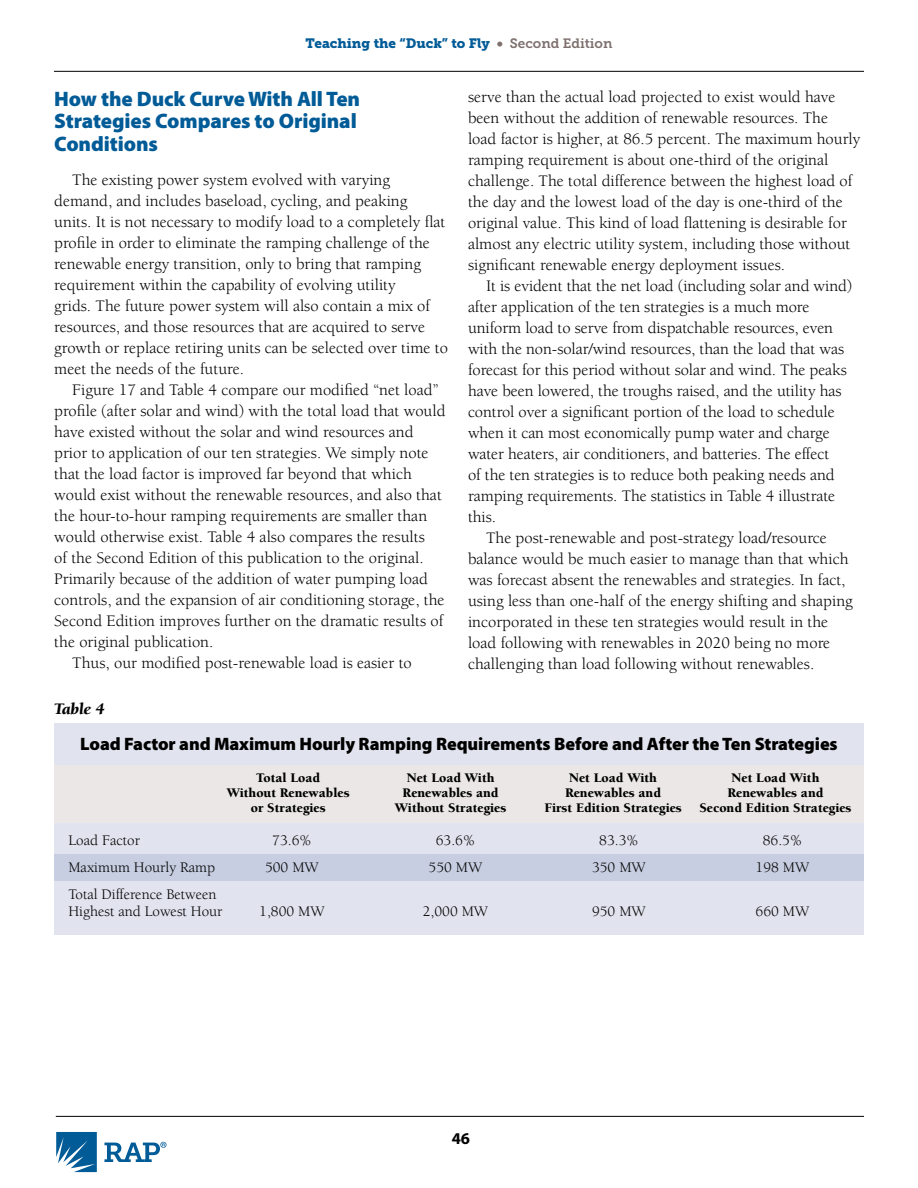
<style>
.page{position:relative;width:918px;height:1188px;background:#fff}
.page>*{position:absolute;margin:0;border:0;box-sizing:border-box;transform-origin:0 0}
.t1{font:900 21px/22.5px "Myriad Pro";letter-spacing:-.005em;color:#005b97}
.t2{font:900 18px "Myriad Pro";letter-spacing:-.005em;color:#000}
.t3{font:16.5px/21px "Berkeley Std";color:#000}
.t4{font:italic 900 16.5px "Berkeley Std";color:#000}
.t5{font:700 16.5px "Myriad Pro";color:#000}
.t6{font:15px/16.5px "Berkeley Std";color:#000}
.t7{font:900 13.5px/15px "Berkeley Std";color:#000;text-align:center}
.t8{font:13.5px "Museo Slab 900";color:#005b97}
.s1{color:#7d706d}
.s2{font-family:"Museo Slab 700";color:#7d706d}
</style>
<div class="page">
<hr style="left:54px;top:71px;width:810px;height:1px;background:#000">
<svg style="left:56px;top:1132px;width:41px;height:40px"></svg>
<svg style="left:104px;top:1142px;width:62px;height:20px"></svg>
<hr style="left:56px;top:1116px;width:808px;height:1px;background:#000">
<div style="left:54px;top:724px;width:810px;height:211px;background:#e1e3ee"></div>
<div style="left:54px;top:854px;width:810px;height:27px;background:#c8cee1"></div>
<div style="left:54px;top:765px;width:810px;height:58px;background:#eae7e6"></div>
<p class="t8" style="left:305px;top:35px;width:309px">Teaching the “Duck” to Fly <span class="s1">•</span> <span class="s2">Second Edition</span></p>
<p class="t1" style="left:54px;top:87px;width:307px">How the Duck Curve With All Ten<br>Strategies Compares to Original<br>Conditions</p>
<p class="t3" style="left:54px;top:170px;width:395px;text-indent:18px">The existing power system evolved with varying demand, and includes baseload, cycling, and peaking units. It is not necessary to modify load to a completely flat profile in order to eliminate the ramping challenge of the renewable energy transition, only to bring that ramping requirement within the capability of evolving utility<br>grids. The future power system will also contain a mix of resources, and those resources that are acquired to serve growth or replace retiring units can be selected over time to meet the needs of the future.</p>
<p class="t3" style="left:72px;top:380px;width:368px">Figure 17 and Table 4 compare our modified “net load”</p>
<p class="t3" style="left:54px;top:401px;width:393px">profile (after solar and wind) with the total load that would</p>
<p class="t3" style="left:54px;top:422px;width:361px">have existed without the solar and wind resources and</p>
<p class="t3" style="left:54px;top:443px;width:376px">prior to application of our ten strategies. We simply note</p>
<p class="t3" style="left:54px;top:464px;width:359px">that the load factor is improved far beyond that which</p>
<p class="t3" style="left:54px;top:485px;width:389px">would exist without the renewable resources, and also that</p>
<p class="t3" style="left:54px;top:506px;width:374px">the hour-to-hour ramping requirements are smaller than</p>
<p class="t3" style="left:54px;top:527px;width:372px">would otherwise exist. Table 4 also compares the results</p>
<p class="t3" style="left:54px;top:548px;width:371px">of the Second Edition of this publication to the original.</p>
<p class="t3" style="left:54px;top:569px;width:375px">Primarily because of the addition of water pumping load</p>
<p class="t3" style="left:54px;top:590px;width:392px">controls, and the expansion of air conditioning storage, the</p>
<p class="t3" style="left:54px;top:611px;width:390px">Second Edition improves further on the dramatic results of</p>
<p class="t3" style="left:54px;top:632px;width:161px">the original publication.</p>
<p class="t3" style="left:72px;top:653px;width:341px">Thus, our modified post-renewable load is easier to</p>
<p class="t3" style="left:468px;top:86px;width:394px">serve than the actual load projected to exist would have been without the addition of renewable resources. The load factor is higher, at 86.5 percent. The maximum hourly ramping requirement is about one-third of the original challenge. The total difference between the highest load of the day and the lowest load of the day is one-third of the original value. This kind of load flattening is desirable for almost any electric utility system, including those without significant renewable energy deployment issues.</p>
<p class="t3" style="left:486px;top:275px;width:368px">It is evident that the net load (including solar and wind)</p>
<p class="t3" style="left:468px;top:296px;width:343px">after application of the ten strategies is a much more</p>
<p class="t3" style="left:468px;top:317px;width:367px">uniform load to serve from dispatchable resources, even</p>
<p class="t3" style="left:468px;top:338px;width:378px">with the non-solar/wind resources, than the load that was</p>
<p class="t3" style="left:468px;top:359px;width:380px">forecast for this period without solar and wind. The peaks</p>
<p class="t3" style="left:468px;top:380px;width:375px">have been lowered, the troughs raised, and the utility has</p>
<p class="t3" style="left:468px;top:401px;width:368px">control over a significant portion of the load to schedule</p>
<p class="t3" style="left:468px;top:422px;width:363px">when it can most economically pump water and charge</p>
<p class="t3" style="left:468px;top:443px;width:363px">water heaters, air conditioners, and batteries. The effect</p>
<p class="t3" style="left:468px;top:464px;width:368px">of the ten strategies is to reduce both peaking needs and</p>
<p class="t3" style="left:468px;top:485px;width:369px">ramping requirements. The statistics in Table 4 illustrate</p>
<p class="t3" style="left:468px;top:506px;width:30px">this.</p>
<p class="t3" style="left:486px;top:527px;width:342px">The post-renewable and post-strategy load/resource</p>
<p class="t3" style="left:468px;top:548px;width:382px">balance would be much easier to manage than that which</p>
<p class="t3" style="left:468px;top:569px;width:379px">was forecast absent the renewables and strategies. In fact,</p>
<p class="t3" style="left:468px;top:590px;width:386px">using less than one-half of the energy shifting and shaping</p>
<p class="t3" style="left:468px;top:611px;width:362px">incorporated in these ten strategies would result in the</p>
<p class="t3" style="left:468px;top:632px;width:364px">load following with renewables in 2020 being no more</p>
<p class="t3" style="left:468px;top:653px;width:348px">challenging than load following without renewables.</p>
<p class="t4" style="left:54px;top:700px;width:52px">Table 4</p>
<p class="t2" style="left:80px;top:732px;width:759px">Load Factor and Maximum Hourly Ramping Requirements Before and After the Ten Strategies</p>
<p class="t7" style="left:227px;top:771px;width:124px">Total Load<br>Without Renewables or Strategies</p>
<p class="t7" style="left:395px;top:771px;width:113px">Net Load With<br>Renewables and<br>Without Strategies</p>
<p class="t7" style="left:544px;top:771px;width:139px">Net Load With<br>Renewables and<br>First Edition Strategies</p>
<p class="t7" style="left:699px;top:771px;width:154px">Net Load With<br>Renewables and<br>Second Edition Strategies</p>
<p class="t6" style="left:68px;top:833px;width:73px">Load Factor</p>
<p class="t6" style="left:272px;top:833px;width:41px">73.6%</p>
<p class="t6" style="left:436px;top:833px;width:41px">63.6%</p>
<p class="t6" style="left:599px;top:833px;width:41px">83.3%</p>
<p class="t6" style="left:763px;top:833px;width:41px">86.5%</p>
<p class="t6" style="left:68px;top:860px;width:148px">Maximum Hourly Ramp</p>
<p class="t6" style="left:265px;top:860px;width:55px">500 MW</p>
<p class="t6" style="left:429px;top:860px;width:55px">550 MW</p>
<p class="t6" style="left:592px;top:860px;width:55px">350 MW</p>
<p class="t6" style="left:756px;top:860px;width:55px">198 MW</p>
<p class="t6" style="left:68px;top:887px;width:156px">Total Difference Between<br>Highest and Lowest Hour</p>
<p class="t6" style="left:259px;top:903px;width:67px">1,800 MW</p>
<p class="t6" style="left:423px;top:903px;width:67px">2,000 MW</p>
<p class="t6" style="left:592px;top:903px;width:55px">950 MW</p>
<p class="t6" style="left:756px;top:903px;width:55px">660 MW</p>
<p class="t5" style="left:452px;top:1130px;width:20px">46</p>
</div>
